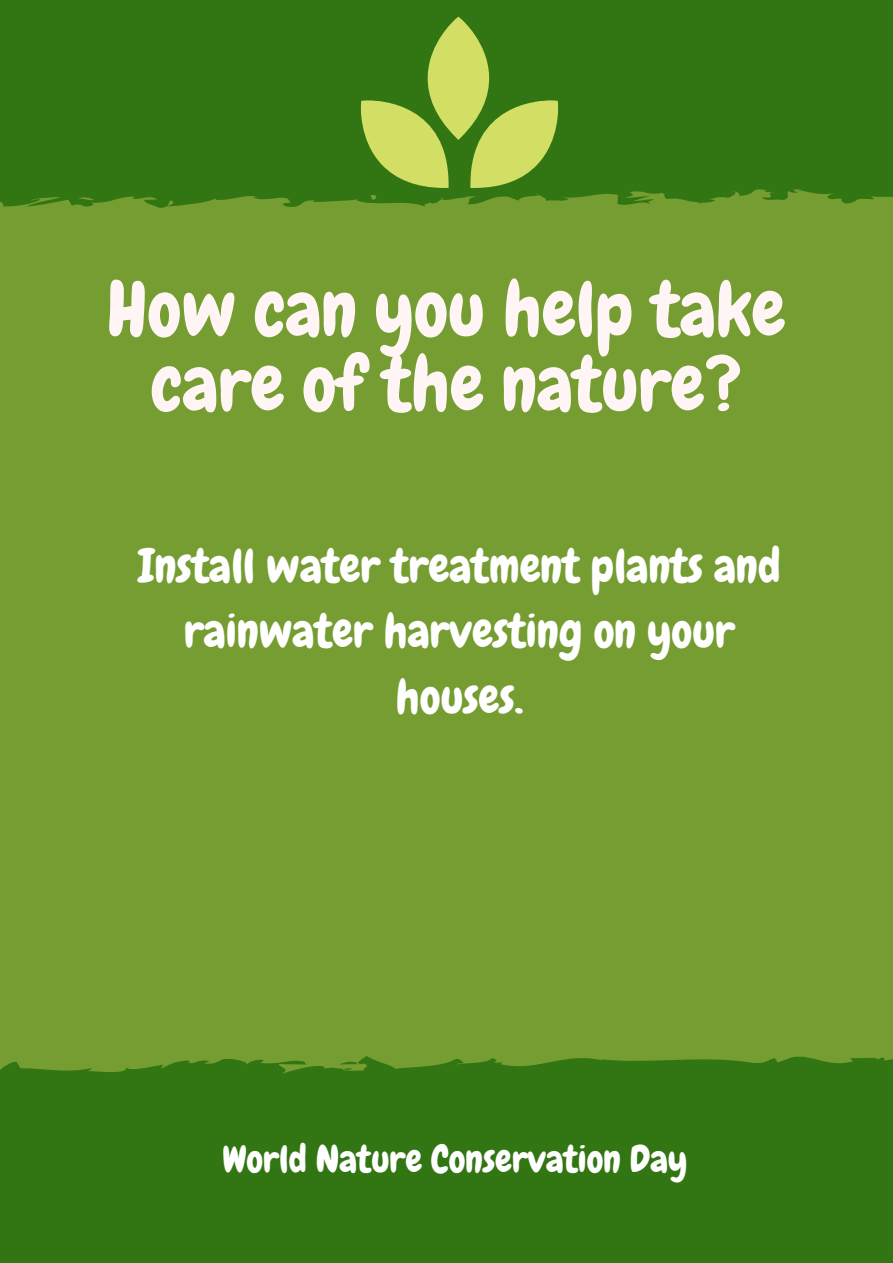
<style>
.page{position:relative;width:893px;height:1263px;background:#317613}
.page>*{position:absolute;margin:0;border:0;box-sizing:border-box;transform-origin:0 0}
.t1{font:75.9px/74.8px "Chewy";color:#fff5f5;text-align:center}
.t2{font:46.65px/65.2px "Chewy";color:#fff;text-align:center}
.t3{font:37.5px "Chewy";color:#fff}
</style>
<div class="page">
<div style="left:0;top:189px;width:893px;height:885px;background:#759d31"></div>
<svg style="left:78px;top:196px;width:16px;height:5px"></svg>
<svg style="left:354px;top:17px;width:206px;height:186px"></svg>
<h1 class="t1" style="left:107px;top:272px;width:680px">How can you help take care of the nature?</h1>
<p class="t2" style="left:138px;top:534px;width:644px">Install water treatment plants and rainwater harvesting on your houses.</p>
<p class="t3" style="left:222px;top:1135px;width:466px">World Nature Conservation Day</p>
</div>
